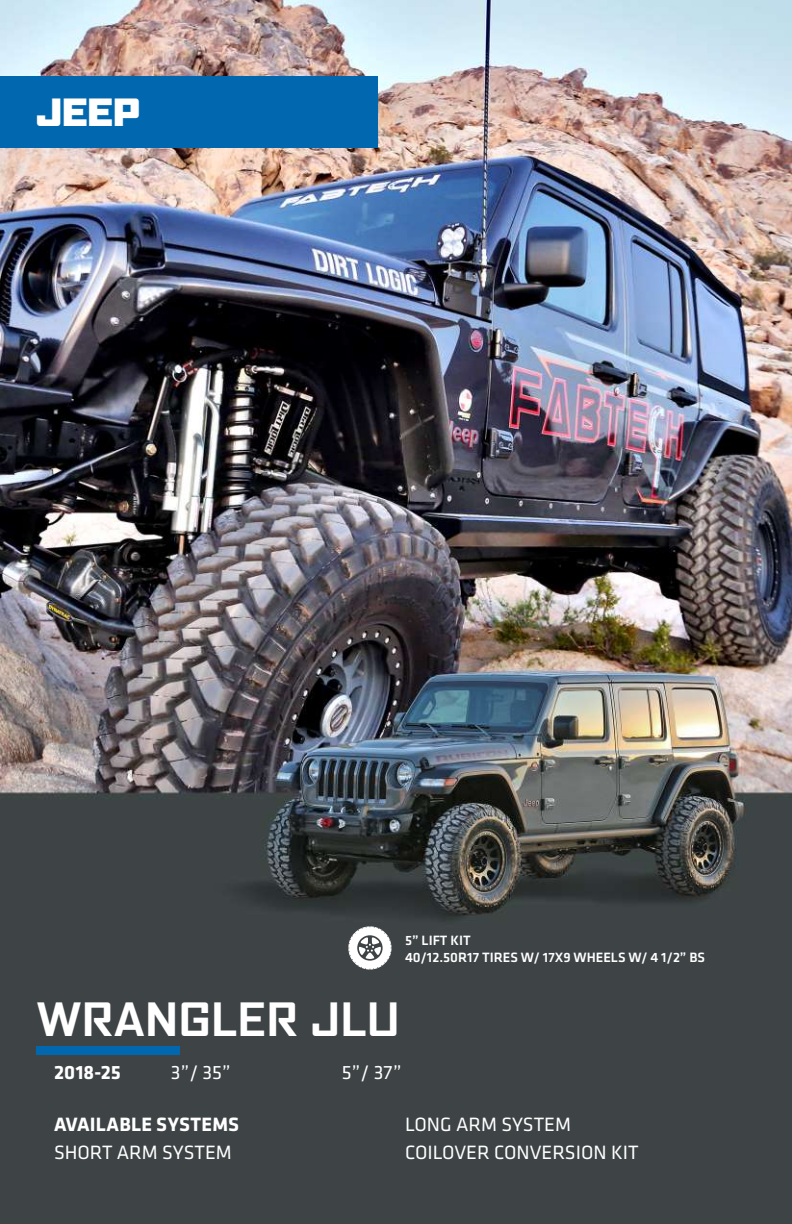
<style>
.page{position:relative;width:792px;height:1224px;background:#fff}
.page>*{position:absolute;margin:0;border:0;box-sizing:border-box;transform-origin:0 0}
.t1{font:700 expanded 44px "Agency FB";color:#fff}
.t2{font:900 expanded 36px "Agency FB";color:#fff}
.t3{font:20px/28px "Klavika";color:#fff}
.t4{font:700 20px "Klavika";letter-spacing:.01em;color:#fff}
.t5{font:500 14px/16.8px "Klavika Basic";color:#fff}
</style>
<div class="page">
<img style="left:0;top:0;width:792px;height:1224px">
<svg style="left:348px;top:926px;width:44px;height:44px"></svg>
<div style="left:36px;top:1046px;width:144px;height:9px;background:#0168af"></div>
<div style="left:0;top:76px;width:378px;height:72px;background:#0168af"></div>
<h2 class="t2" style="left:36px;top:92px;width:106px">JEEP</h2>
<p class="t5" style="left:405px;top:931px;width:302px">5” LIFT KIT<br>40/12.50R17 TIRES W/ 17X9 WHEELS W/ 4 1/2” BS</p>
<h1 class="t1" style="left:36px;top:994px;width:365px">WRANGLER JLU</h1>
<p class="t4" style="left:54px;top:1058px;width:68px">2018-25</p>
<p class="t3" style="left:171px;top:1057px;width:61px">3”/ 35”</p>
<p class="t3" style="left:342px;top:1057px;width:61px">5”/ 37”</p>
<p class="t4" style="left:54px;top:1110px;width:187px">AVAILABLE SYSTEMS</p>
<p class="t3" style="left:54px;top:1138px;width:179px">SHORT ARM SYSTEM</p>
<p class="t3" style="left:405px;top:1110px;width:235px">LONG ARM SYSTEM<br>COILOVER CONVERSION KIT</p>
</div>
